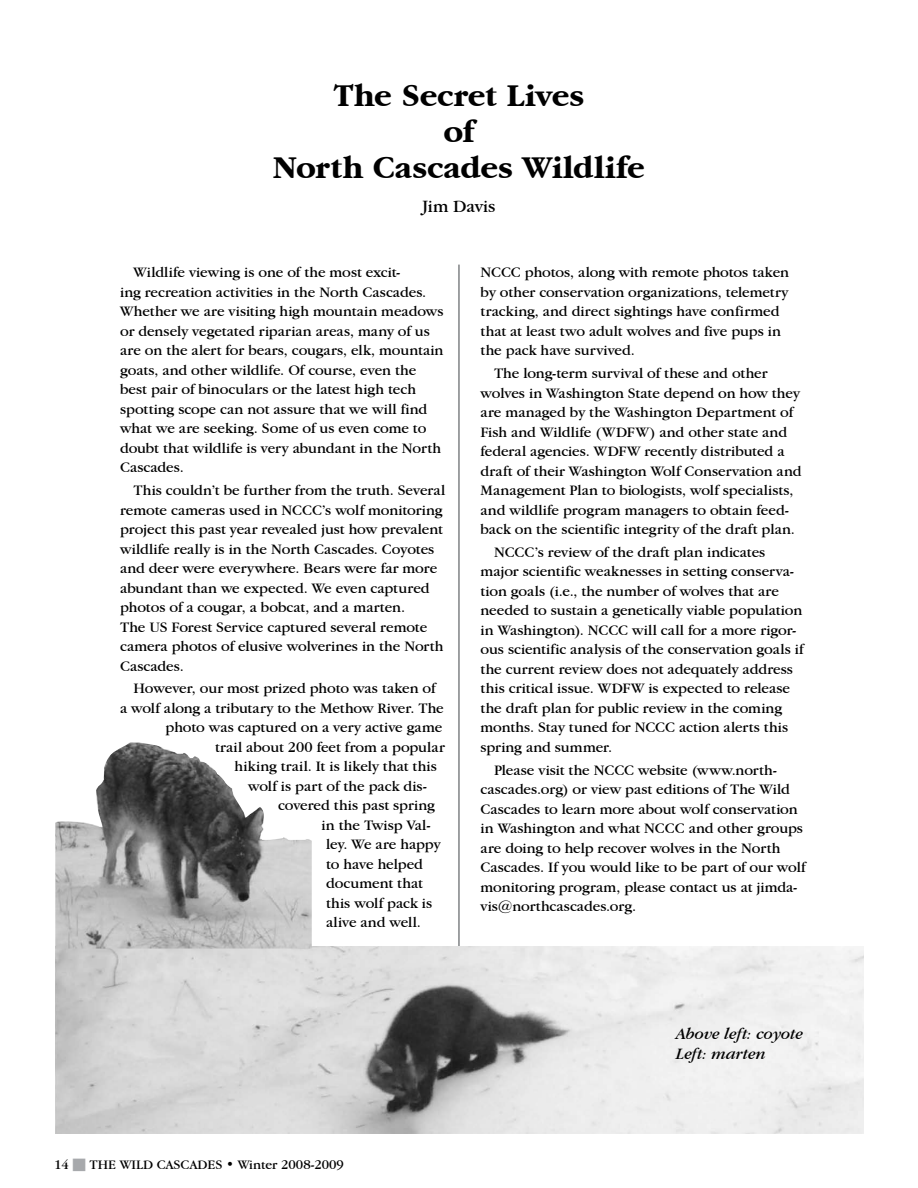
<style>
.page{position:relative;width:918px;height:1188px;background:#fff}
.page>*{position:absolute;margin:0;border:0;box-sizing:border-box;transform-origin:0 0}
.t1{font:700 33px/36px "Garamond IT Cby BT";letter-spacing:-.005em;color:#000;text-align:center}
.t2{font:18px "Garamond IT Cby BT";letter-spacing:-.005em;color:#000}
.t3{font:italic 16.5px/19.8px "Garamond IT Cby BT";letter-spacing:-.005em;color:#000}
.t4{font:15px/19.5px "Garamond IT Cby BT";letter-spacing:-.005em;color:#000}
.t5{font:13.5px "Garamond IT Cby BT";color:#000}
.s1{color:#a7a9ac}
</style>
<div class="page">
<hr style="left:458px;top:265px;width:2px;height:706px;background:#808285">
<img style="left:55px;top:946px;width:809px;height:188px">
<img style="left:55px;top:742px;width:257px;height:207px">
<h1 class="t1" style="left:273px;top:78px;width:374px">The Secret Lives<br>of<br>North Cascades Wildlife</h1>
<p class="t2" style="left:422px;top:195px;width:75px">Jim Davis</p>
<p class="t4" style="left:120px;top:262px;width:325px;text-indent:14px">Wildlife viewing is one of the most excit-<br>ing recreation activities in the North Cascades.<br>Whether we are visiting high mountain meadows or densely vegetated riparian areas, many of us are on the alert for bears, cougars, elk, mountain goats, and other wildlife. Of course, even the best pair of binoculars or the latest high tech spotting scope can not assure that we will find what we are seeking. Some of us even come to doubt that wildlife is very abundant in the North Cascades.</p>
<p class="t4" style="left:120px;top:480px;width:327px;text-indent:14px">This couldn’t be further from the truth. Several remote cameras used in NCCC’s wolf monitoring project this past year revealed just how prevalent wildlife really is in the North Cascades. Coyotes and deer were everywhere. Bears were far more abundant than we expected. We even captured photos of a cougar, a bobcat, and a marten.<br>The US Forest Service captured several remote camera photos of elusive wolverines in the North Cascades.</p>
<p class="t4" style="left:134px;top:678px;width:304px">However, our most prized photo was taken of</p>
<p class="t4" style="left:120px;top:698px;width:325px">a wolf along a tributary to the Methow River. The</p>
<p class="t4" style="left:166px;top:717px;width:278px">photo was captured on a very active game</p>
<p class="t4" style="left:215px;top:737px;width:231px">trail about 200 feet from a popular</p>
<p class="t4" style="left:235px;top:756px;width:204px">hiking trail. It is likely that this</p>
<p class="t4" style="left:248px;top:776px;width:180px">wolf is part of the pack dis-</p>
<p class="t4" style="left:278px;top:795px;width:158px">covered this past spring</p>
<p class="t4" style="left:322px;top:815px;width:110px">in the Twisp Val-</p>
<p class="t4" style="left:326px;top:834px;width:116px">ley. We are happy</p>
<p class="t4" style="left:326px;top:854px;width:98px">to have helped</p>
<p class="t4" style="left:326px;top:873px;width:98px">document that</p>
<p class="t4" style="left:326px;top:893px;width:108px">this wolf pack is</p>
<p class="t4" style="left:326px;top:912px;width:96px">alive and well.</p>
<p class="t4" style="left:481px;top:262px;width:310px">NCCC photos, along with remote photos taken by other conservation organizations, telemetry tracking, and direct sightings have confirmed that at least two adult wolves and five pups in the pack have survived.</p>
<p class="t4" style="left:481px;top:363px;width:323px;text-indent:14px">The long-term survival of these and other wolves in Washington State depend on how they are managed by the Washington Department of Fish and Wildlife (WDFW) and other state and federal agencies. WDFW recently distributed a draft of their Washington Wolf Conservation and Management Plan to biologists, wolf specialists, and wildlife program managers to obtain feed&shy;back on the scientific integrity of the draft plan.</p>
<p class="t4" style="left:481px;top:542px;width:325px;text-indent:14px">NCCC’s review of the draft plan indicates major scientific weaknesses in setting conserva&shy;tion goals (i.e., the number of wolves that are needed to sustain a genetically viable population in Washington). NCCC will call for a more rigor&shy;ous scientific analysis of the conservation goals if the current review does not adequately address this critical issue. WDFW is expected to release the draft plan for public review in the coming months. Stay tuned for NCCC action alerts this spring and summer.</p>
<p class="t4" style="left:481px;top:760px;width:327px;text-indent:14px">Please visit the NCCC website (www.north&shy;cascades.org) or view past editions of The Wild Cascades to learn more about wolf conservation in Washington and what NCCC and other groups are doing to help recover wolves in the North Cascades. If you would like to be part of our wolf monitoring program, please contact us at jimda&shy;vis@northcascades.org.</p>
<p class="t5" style="left:54px;top:1157px;width:291px">14 <span class="s1">■</span> The Wild Cascades • Winter 2008-2009</p>
<p class="t3" style="left:676px;top:1023px;width:128px">Above left: coyote<br>Left: marten</p>
</div>
